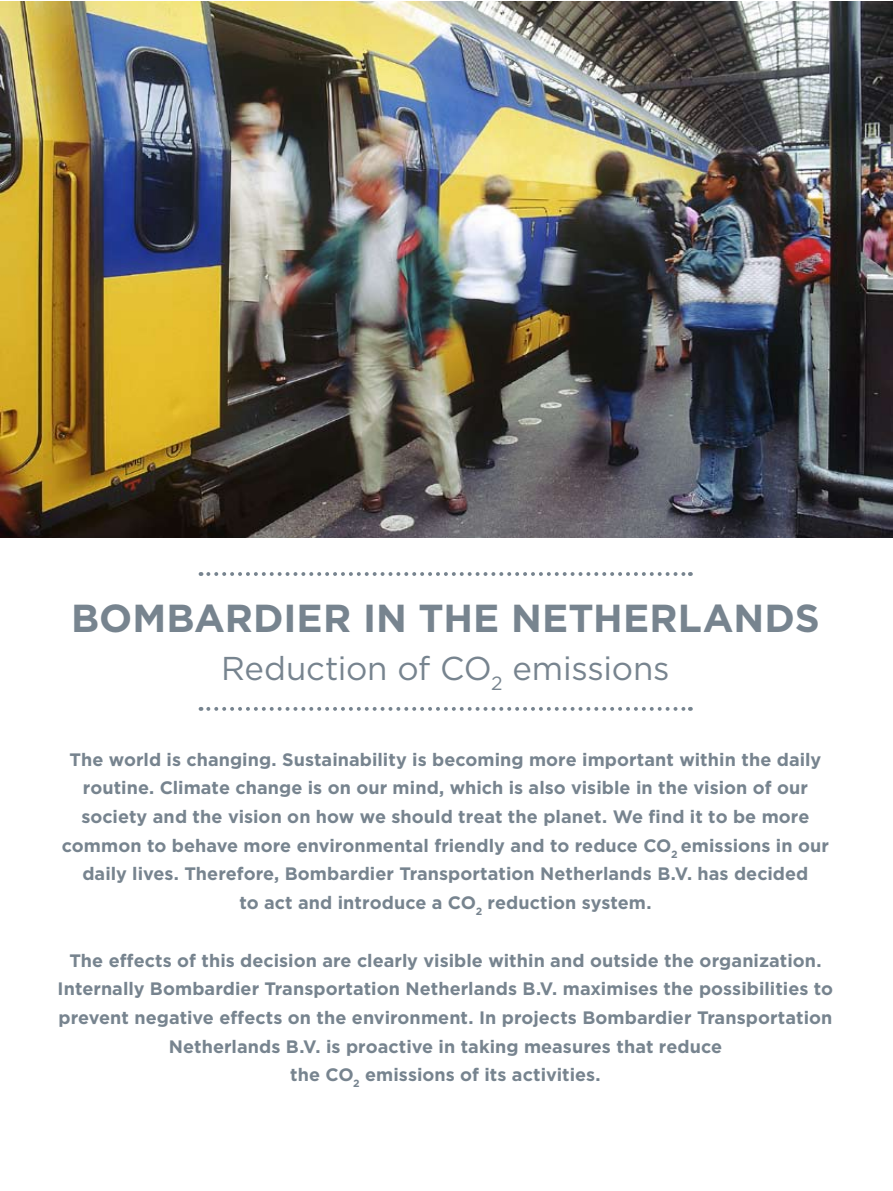
<style>
.page{position:relative;width:893px;height:1191px;background:#fff}
.page>*{position:absolute;margin:0;border:0;box-sizing:border-box;transform-origin:0 0}
.t1{font:700 39px "Gotham";color:#77848f}
.t2{font:33px "Gotham";letter-spacing:-.005em;color:#77848f}
.t3{font:700 18px/28.7px "Gotham";letter-spacing:.005em;color:#77848f;text-align:center}
</style>
<div class="page">
<svg style="left:208px;top:572px;width:483px;height:4px"></svg>
<svg style="left:208px;top:707px;width:483px;height:4px"></svg>
<img style="left:0;top:1px;width:893px;height:536px">
<h1 class="t1" style="left:71px;top:592px;width:750px">BOMBARDIER IN THE NETHERLANDS</h1>
<h2 class="t2" style="left:221px;top:646px;width:450px">Reduction of CO<sub>2</sub> emissions</h2>
<p class="t3" style="left:62px;top:745px;width:768px">The world is changing. Sustainability is becoming more important within the daily routine. Climate change is on our mind, which is also visible in the vision of our society and the vision on how we should treat the planet. We find it to be more common to behave more environmental friendly and to reduce CO<sub>2</sub> emissions in our daily lives. Therefore, Bombardier Transportation Netherlands B.V. has decided<br>to act and introduce a CO<sub>2</sub> reduction system.</p>
<p class="t3" style="left:58px;top:945px;width:777px">The effects of this decision are clearly visible within and outside the organization.<br>Internally Bombardier Transportation Netherlands B.V. maximises the possibilities to prevent negative effects on the environment. In projects Bombardier Transportation Netherlands B.V. is proactive in taking measures that reduce<br>the CO<sub>2</sub> emissions of its activities.</p>
</div>
